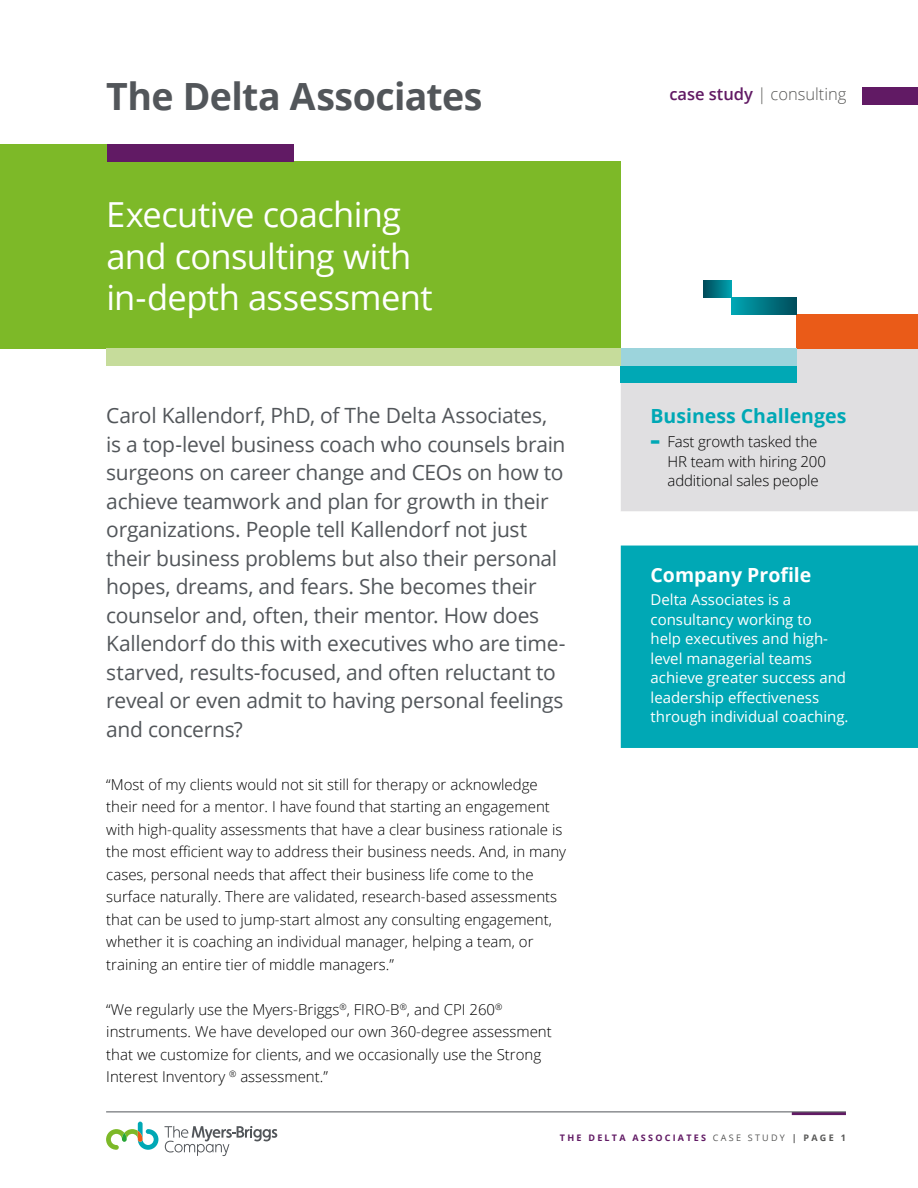
<style>
.page{position:relative;width:918px;height:1188px;background:#fff}
.page>*{position:absolute;margin:0;border:0;box-sizing:border-box;transform-origin:0 0}
.t1{font:700 37.5px "Open Sans";letter-spacing:-.01em;color:#52565a}
.t2{font:34.5px/41.4px "Open Sans";letter-spacing:-.015em;color:#fff}
.t3{font:21px/28.5px "Open Sans";letter-spacing:-.015em;color:#52565a}
.t4{font:700 19.5px "Open Sans";color:#00a8b5}
.t5{font:700 19.5px "Open Sans";color:#fff}
.t6{font:300 16.5px "Open Sans";color:#575756}
.t7{font:300 15px/22.5px "Open Sans";color:#000}
.t8{font:15px/19.5px "Open Sans";color:#fff}
.t9{font:700 9px "Open Sans";letter-spacing:.25em;color:#611a64}
.s1{font-weight:600;color:#611a64}
.s2{font-weight:800;font-size:22.5px;color:#00a8b5}
.s3{font-weight:400;color:#575756}
.s4{color:#575756}
</style>
<div class="page">
<hr style="left:792px;top:1112px;width:54px;height:3px;background:#611a64">
<hr style="left:106px;top:1112px;width:740px;height:1px;background:#52565a">
<svg style="left:106px;top:1122px;width:52px;height:28px"></svg>
<svg style="left:164px;top:1126px;width:113px;height:30px"></svg>
<div style="left:621px;top:349px;width:297px;height:162px;background:#e0dfe1"></div>
<svg style="left:621px;top:545px;width:297px;height:1px"></svg>
<div style="left:621px;top:546px;width:297px;height:202px;background:#00a8b5"></div>
<div style="left:0;top:162px;width:621px;height:187px;background:#7db928"></div>
<div style="left:621px;top:366px;width:176px;height:17px;background:#00a8b5"></div>
<div style="left:797px;top:315px;width:121px;height:34px;background:#ea5b18"></div>
<div style="left:732px;top:298px;width:65px;height:17px;background:linear-gradient(to right,#00a5b2,#004b59)"></div>
<div style="left:704px;top:281px;width:28px;height:17px;background:linear-gradient(to right,#004b59,#00a0ad)"></div>
<div style="left:621px;top:349px;width:176px;height:17px;background:#9cd4dc"></div>
<div style="left:106px;top:349px;width:515px;height:17px;background:#c6dc9b"></div>
<div style="left:106px;top:145px;width:187px;height:17px;background:#611a64"></div>
<div style="left:0;top:145px;width:106px;height:48px;background:#7db928"></div>
<div style="left:863px;top:87px;width:55px;height:17px;background:#611a64"></div>
<h1 class="t1" style="left:106px;top:70px;width:378px">The Delta Associates</h1>
<p class="t6" style="left:669px;top:83px;width:179px"><span class="s1">case study</span> | consulting</p>
<h2 class="t2" style="left:106px;top:193px;width:328px">Executive coaching and consulting with in-depth assessment</h2>
<p class="t3" style="left:106px;top:401px;width:461px">Carol Kallendorf, PhD, of The Delta Associates, is a top-level business coach who counsels brain surgeons on career change and CEOs on how to achieve teamwork and plan for growth in their organizations. People tell Kallendorf not just their business problems but also their personal hopes, dreams, and fears. She becomes their counselor and, often, their mentor. How does Kallendorf do this with executives who are time&shy;starved, results-focused, and often reluctant to reveal or even admit to having personal feelings and concerns?</p>
<p class="t7" style="left:106px;top:773px;width:461px">“Most of my clients would not sit still for therapy or acknowledge their need for a mentor. I have found that starting an engagement with high-quality assessments that have a clear business rationale is the most efficient way to address their business needs. And, in many cases, personal needs that affect their business life come to the surface naturally. There are validated, research-based assessments that can be used to jump-start almost any consulting engagement, whether it is coaching an individual manager, helping a team, or training an entire tier of middle managers.”</p>
<p class="t7" style="left:106px;top:998px;width:447px">“We regularly use the Myers-Briggs<sup>®</sup>, FIRO-B<sup>®</sup>, and CPI 260<sup>® </sup>instruments. We have developed our own 360-degree assessment that we customize for clients, and we occasionally use the Strong Interest Inventory <sup>®</sup> assessment.”</p>
<h3 class="t4" style="left:651px;top:402px;width:197px">Business Challenges</h3>
<p class="t7" style="left:668px;top:431px;width:160px;line-height:19.5px;text-indent:-17px"><span class="s2">-</span> Fast growth tasked the<br>HR team with hiring 200 additional sales people</p>
<h3 class="t5" style="left:651px;top:561px;width:162px">Company Profile</h3>
<p class="t8" style="left:651px;top:590px;width:200px">Delta Associates is a consultancy working to<br>help executives and high&shy;level managerial teams achieve greater success and leadership effectiveness through individual coaching.</p>
<p class="t9" style="left:560px;top:1131px;width:288px">The Delt a Associat es <span class="s3">case study</span> <span class="s4">| PAGE 1</span></p>
</div>
